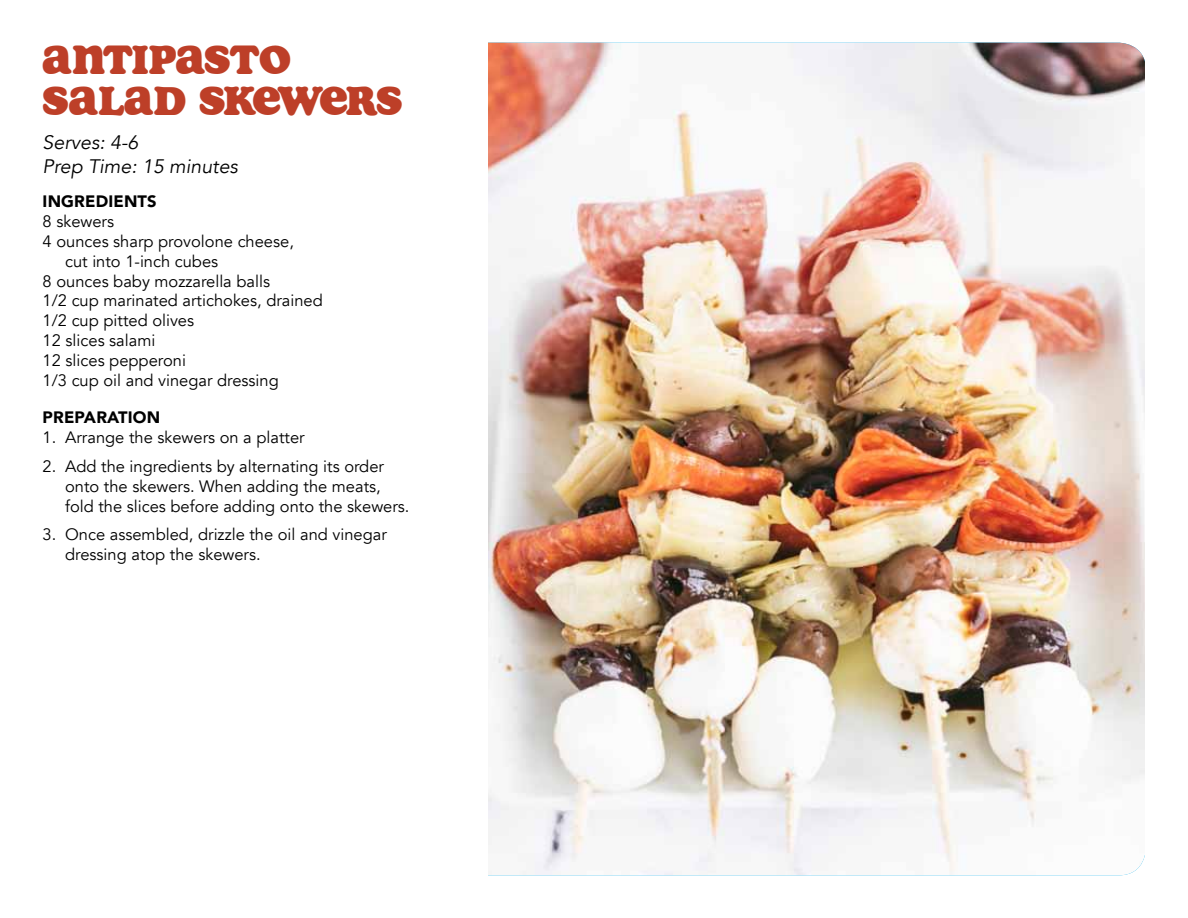
<style>
.page{position:relative;width:1188px;height:918px;background:#fff}
.page>*{position:absolute;margin:0;border:0;box-sizing:border-box;transform-origin:0 0}
.t1{font:40.5px/40.5px "Soap";letter-spacing:-.02em;color:#bd3f28}
.t2{font:italic 19.5px/23.4px "Avenir";color:#000}
.t3{font:16.5px/19.8px "Avenir";color:#000}
.t4{font:900 16.5px "Avenir";letter-spacing:.01em;color:#000}
</style>
<div class="page">
<img style="left:488px;top:43px;width:657px;height:832px">
<h1 class="t1" style="left:43px;top:39px;width:361px">ANTIPASTO<br>SALAD SKEWERS</h1>
<p class="t2" style="left:43px;top:131px;width:197px">Serves: 4-6<br>Prep Time: 15 minutes</p>
<p class="t4" style="left:43px;top:188px;width:116px">INGREDIENTS</p>
<p class="t3" style="left:43px;top:212px;width:73px">8 skewers</p>
<p class="t3" style="left:43px;top:232px;width:253px">4 ounces sharp provolone cheese,</p>
<p class="t3" style="left:65px;top:252px;width:155px">cut into 1-inch cubes</p>
<p class="t3" style="left:43px;top:271px;width:229px">8 ounces baby mozzarella balls</p>
<p class="t3" style="left:43px;top:291px;width:282px">1/2 cup marinated artichokes, drained</p>
<p class="t3" style="left:43px;top:311px;width:153px">1/2 cup pitted olives</p>
<p class="t3" style="left:43px;top:331px;width:114px">12 slices salami</p>
<p class="t3" style="left:43px;top:351px;width:145px">12 slices pepperoni</p>
<p class="t3" style="left:43px;top:370px;width:238px">1/3 cup oil and vinegar dressing</p>
<p class="t4" style="left:43px;top:404px;width:119px">PREPARATION</p>
<p class="t3" style="left:43px;top:428px;width:264px">1. Arrange the skewers on a platter</p>
<p class="t3" style="left:65px;top:457px;width:346px;text-indent:-23px">2. Add the ingredients by alternating its order onto the skewers. When adding the meats, fold the slices before adding onto the skewers.</p>
<p class="t3" style="left:65px;top:525px;width:323px;text-indent:-23px">3. Once assembled, drizzle the oil and vinegar dressing atop the skewers.</p>
</div>
